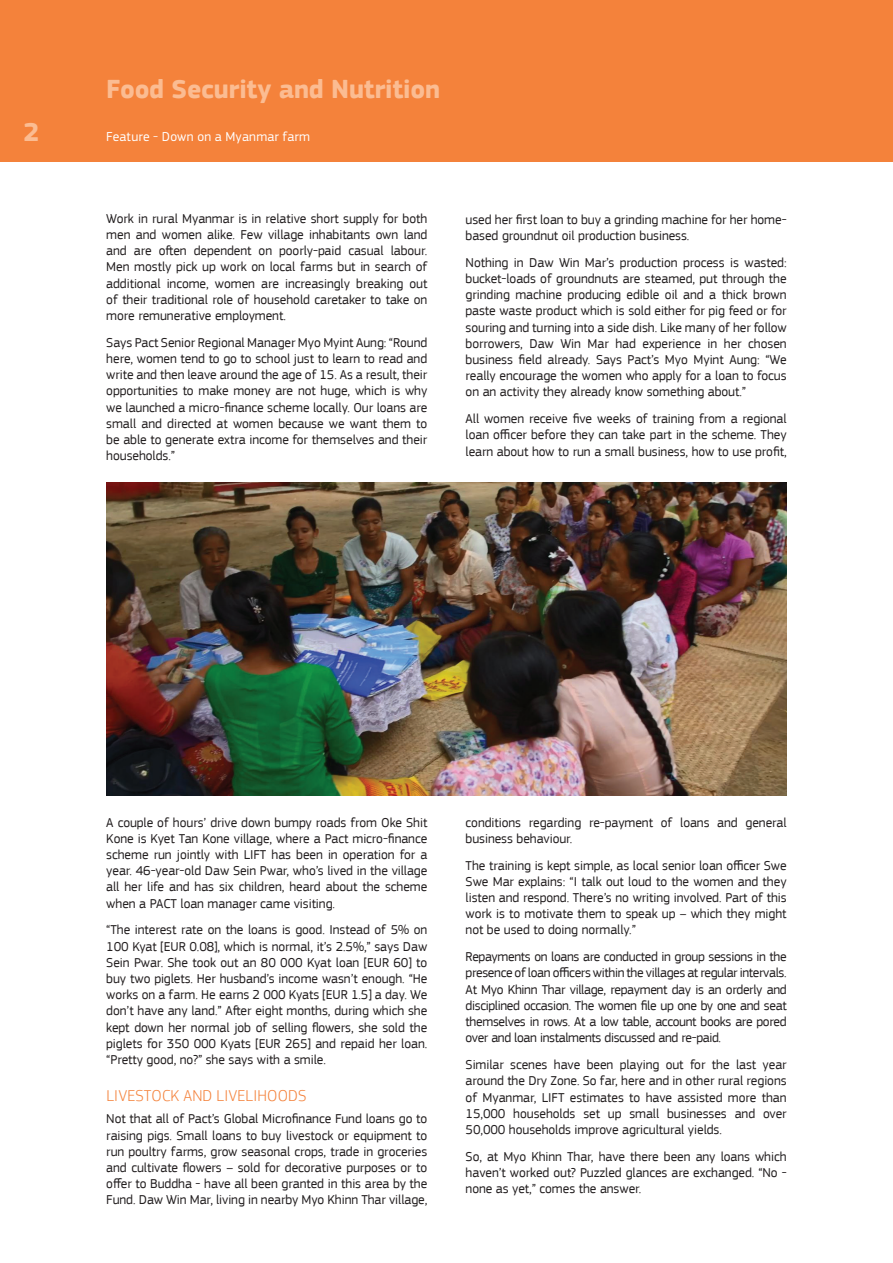
<style>
.page{position:relative;width:893px;height:1263px;background:#fff}
.page>*{position:absolute;margin:0;border:0;box-sizing:border-box;transform-origin:0 0}
.t1{font:700 27px "EC Square Sans Pro";letter-spacing:-.01em;color:#fbbc92}
.t2{font:300 16.5px "EC Square Sans Pro";letter-spacing:.01em;color:#f4823b}
.t3{font:13.5px/16.2px "EC Square Sans Pro";letter-spacing:-.005em;color:#231f20;text-align:justify}
.t4{font:13.5px "PF Square Sans Pro";letter-spacing:.01em;color:#fff}
</style>
<div class="page">
<div style="left:0;top:0;width:893px;height:162px;background:#f4823b"></div>
<img style="left:106px;top:483px;width:681px;height:312px">
<h1 class="t1" style="left:106px;top:73px;width:335px">Food Security and Nutrition</h1>
<h1 class="t1" style="left:23px;top:116px;width:18px">2</h1>
<p class="t4" style="left:106px;top:129px;width:205px">Feature - Down on a Myanmar farm</p>
<p class="t3" style="left:106px;top:210px;width:323px">Work in rural Myanmar is in relative short supply for both men and women alike. Few village inhabitants own land and are often dependent on poorly-paid casual labour.<br>Men mostly pick up work on local farms but in search of additional income, women are increasingly breaking out of their traditional role of household caretaker to take on more remunerative employment.</p>
<p class="t3" style="left:106px;top:334px;width:323px">Says Pact Senior Regional Manager Myo Myint Aung: “Round here, women tend to go to school just to learn to read and write and then leave around the age of 15. As a result, their opportunities to make money are not huge, which is why we launched a micro-finance scheme locally. Our loans are small and directed at women because we want them to be able to generate extra income for themselves and their households.”</p>
<p class="t3" style="left:466px;top:211px;width:323px">used her first loan to buy a grinding machine for her home&shy;based groundnut oil production business.</p>
<p class="t3" style="left:466px;top:254px;width:323px">Nothing in Daw Win Mar’s production process is wasted: bucket-loads of groundnuts are steamed, put through the grinding machine producing edible oil and a thick brown paste waste product which is sold either for pig feed or for souring and turning into a side dish. Like many of her follow borrowers, Daw Win Mar had experience in her chosen business field already. Says Pact’s Myo Myint Aung: “We really encourage the women who apply for a loan to focus on an activity they already know something about.”</p>
<p class="t3" style="left:466px;top:411px;width:323px">All women receive five weeks of training from a regional loan officer before they can take part in the scheme. They learn about how to run a small business, how to use profit,</p>
<p class="t3" style="left:106px;top:814px;width:323px">A couple of hours’ drive down bumpy roads from Oke Shit Kone is Kyet Tan Kone village, where a Pact micro-finance scheme run jointly with LIFT has been in operation for a year. 46-year-old Daw Sein Pwar, who’s lived in the village all her life and has six children, heard about the scheme when a PACT loan manager came visiting.</p>
<p class="t3" style="left:106px;top:922px;width:323px">“The interest rate on the loans is good. Instead of 5% on 100 Kyat [EUR 0.08], which is normal, it’s 2.5%,” says Daw Sein Pwar. She took out an 80 000 Kyat loan [EUR 60] to buy two piglets. Her husband’s income wasn’t enough. “He works on a farm. He earns 2 000 Kyats [EUR 1.5] a day. We don’t have any land.” After eight months, during which she kept down her normal job of selling flowers, she sold the piglets for 350 000 Kyats [EUR 265] and repaid her loan. “Pretty good, no?” she says with a smile.</p>
<p class="t2" style="left:106px;top:1086px;width:202px">LIVESTOCK AND LIVELIHOODS</p>
<p class="t3" style="left:106px;top:1111px;width:323px">Not that all of Pact’s Global Microfinance Fund loans go to raising pigs. Small loans to buy livestock or equipment to run poultry farms, grow seasonal crops, trade in groceries and cultivate flowers – sold for decorative purposes or to offer to Buddha - have all been granted in this area by the Fund. Daw Win Mar, living in nearby Myo Khinn Thar village,</p>
<p class="t3" style="left:466px;top:814px;width:323px">conditions regarding re-payment of loans and general business behaviour.</p>
<p class="t3" style="left:466px;top:857px;width:323px">The training is kept simple, as local senior loan officer Swe Swe Mar explains: “I talk out loud to the women and they listen and respond. There’s no writing involved. Part of this work is to motivate them to speak up – which they might not be used to doing normally.”</p>
<p class="t3" style="left:466px;top:949px;width:323px">Repayments on loans are conducted in group sessions in the presence of loan officers within the villages at regular intervals.<br>At Myo Khinn Thar village, repayment day is an orderly and disciplined occasion. The women file up one by one and seat themselves in rows. At a low table, account books are pored over and loan instalments discussed and re-paid.</p>
<p class="t3" style="left:466px;top:1057px;width:323px">Similar scenes have been playing out for the last year around the Dry Zone. So far, here and in other rural regions of Myanmar, LIFT estimates to have assisted more than 15,000 households set up small businesses and over 50,000 households improve agricultural yields.</p>
<p class="t3" style="left:466px;top:1148px;width:323px">So, at Myo Khinn Thar, have there been any loans which haven’t worked out? Puzzled glances are exchanged. “No - none as yet,” comes the answer.</p>
</div>
